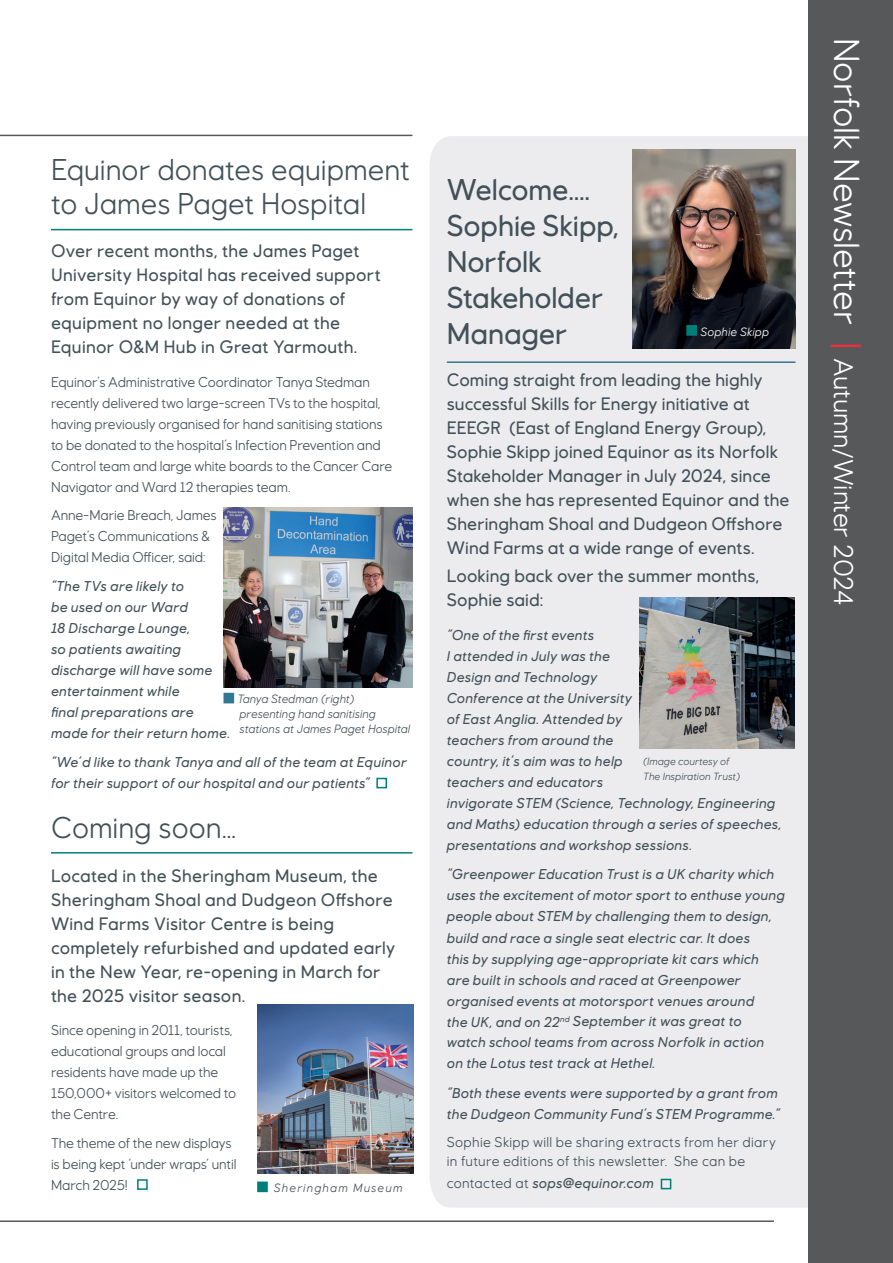
<style>
.page{position:relative;width:893px;height:1263px;background:#fff}
.page>*{position:absolute;margin:0;border:0;box-sizing:border-box;transform-origin:0 0}
.t1{font:36px "Equinor";letter-spacing:-.005em;color:#fff}
.t2{font:30px/34.5px "Equinor";color:#425159}
.t3{font:500 30px/36px "Equinor";letter-spacing:-.005em;color:#425159}
.t4{font:500 18px/24px "Equinor";letter-spacing:.01em;color:#425159}
.t5{font:italic 500 14.25px/21px "Equinor";letter-spacing:.015em;color:#425159}
.t6{font:14.25px/21px "Equinor";letter-spacing:-.01em;color:#425159}
.t7{font:14.25px/19.5px "Equinor";letter-spacing:.02em;color:#425159}
.t8{font:italic 12px/15px "Equinor";color:#425159}
.t9{font:italic 12px "Equinor";letter-spacing:.1em;color:#425159}
.t10{font:italic 12px "Equinor";letter-spacing:.01em;color:#fff}
.t11{font:italic 10.5px/15px "Equinor";color:#425159}
.s1{font-weight:400;font-style:normal}
.s2{color:#ee2c3d}
.s3{font-size:27px}
</style>
<div class="page">
<div style="left:137px;top:1179px;width:11px;height:11px;border:2px solid #007f7a"></div>
<div style="left:430px;top:136px;width:378px;height:1071px;background:#ececee"></div>
<div style="left:661px;top:1179px;width:10px;height:10px;border:2px solid #007f7a"></div>
<div style="left:376px;top:778px;width:11px;height:10px;border:2px solid #007f7a"></div>
<div style="left:808px;top:0;width:85px;height:1263px;background:#57585a"></div>
<hr style="left:0;top:135px;width:412px;height:1px;background:#57585a">
<hr style="left:0;top:1220px;width:774px;height:2px;background:#57585a">
<div style="left:223px;top:693px;width:11px;height:10px;background:#327893;border:2px solid #327893"></div>
<div style="left:257px;top:1181px;width:11px;height:11px;background:#007f7a;border:2px solid #007f7a"></div>
<hr style="left:51px;top:229px;width:361px;height:1px;background:#007f7a">
<hr style="left:51px;top:852px;width:361px;height:1px;background:#007f7a">
<hr style="left:447px;top:361px;width:348px;height:2px;background:#327893">
<img style="left:223px;top:508px;width:189px;height:180px">
<img style="left:640px;top:597px;width:154px;height:152px">
<img style="left:632px;top:150px;width:163px;height:199px">
<div style="left:686px;top:325px;width:11px;height:11px;background:#007f7a;border:2px solid #007f7a"></div>
<img style="left:257px;top:1005px;width:156px;height:169px">
<h2 class="t2" style="left:51px;top:152px;width:361px">Equinor donates equipment to James Paget Hospital</h2>
<p class="t4" style="left:51px;top:239px;width:331px">Over recent months, the James Paget University Hospital has received support from Equinor by way of donations of equipment no longer needed at the Equinor O&amp;M Hub in Great Yarmouth.</p>
<p class="t6" style="left:51px;top:371px;width:343px">Equinor’s Administrative Coordinator Tanya Stedman recently delivered two large-screen TVs to the hospital, having previously organised for hand sanitising stations to be donated to the hospital’s Infection Prevention and Control team and large white boards to the Cancer Care Navigator and Ward 12 therapies team.</p>
<p class="t6" style="left:51px;top:505px;width:167px">Anne-Marie Breach, James<br>Paget’s Communications &amp;<br>Digital Media Officer, said:</p>
<p class="t5" style="left:51px;top:575px;width:181px">“The TVs are likely to<br>be used on our Ward<br>18 Discharge Lounge,<br>so patients awaiting discharge will have some entertainment while<br>final preparations are made for their return home.</p>
<p class="t5" style="left:51px;top:752px;width:357px">“We’d like to thank Tanya and all of the team at Equinor for their support of our hospital and our patients”</p>
<p class="t8" style="left:237px;top:692px;width:174px">Tanya Stedman (right) presenting hand sanitising stations at James Paget Hospital</p>
<h2 class="t2" style="left:51px;top:810px;width:187px">Coming soon…</h2>
<p class="t4" style="left:51px;top:863px;width:346px">Located in the Sheringham Museum, the Sheringham Shoal and Dudgeon Offshore Wind Farms Visitor Centre is being completely refurbished and updated early in the New Year, re-opening in March for the 2025 visitor season.</p>
<p class="t6" style="left:51px;top:1020px;width:187px">Since opening in 2011, tourists, educational groups and local residents have made up the<br>150,000+ visitors welcomed to the Centre.</p>
<p class="t6" style="left:51px;top:1132px;width:187px">The theme of the new displays is being kept ‘under wraps’ until<br>March 2025!</p>
<p class="t9" style="left:274px;top:1181px;width:130px">Sheringham Museum</p>
<h2 class="t3" style="left:447px;top:171px;width:174px">Welcome….<br>Sophie Skipp,<br>Norfolk<br>Stakeholder<br>Manager</h2>
<p class="t4" style="left:447px;top:367px;width:344px">Coming straight from leading the highly successful Skills for Energy initiative at EEEGR (East of England Energy Group), Sophie Skipp joined Equinor as its Norfolk Stakeholder Manager in July 2024, since when she has represented Equinor and the Sheringham Shoal and Dudgeon Offshore Wind Farms at a wide range of events.</p>
<p class="t4" style="left:447px;top:564px;width:314px">Looking back over the summer months,<br>Sophie said:</p>
<p class="t5" style="left:447px;top:624px;width:336px">“One of the first events<br>I attended in July was the<br>Design and Technology<br>Conference at the University<br>of East Anglia. Attended by<br>teachers from around the<br>country, it’s aim was to help<br>teachers and educators<br>invigorate STEM (Science, Technology, Engineering and Maths) education through a series of speeches, presentations and workshop sessions.</p>
<p class="t5" style="left:447px;top:864px;width:340px">“Greenpower Education Trust is a UK charity which uses the excitement of motor sport to enthuse young people about STEM by challenging them to design, build and race a single seat electric car. It does<br>this by supplying age-appropriate kit cars which are built in schools and raced at Greenpower organised events at motorsport venues around<br>the UK, and on 22<sup>nd</sup> September it was great to<br>watch school teams from across Norfolk in action<br>on the Lotus test track at Hethel.</p>
<p class="t5" style="left:447px;top:1082px;width:335px">“Both these events were supported by a grant from the Dudgeon Community Fund’s STEM Programme.”</p>
<p class="t7" style="left:447px;top:1132px;width:331px">Sophie Skipp will be sharing extracts from her diary in future editions of this newsletter. She can be</p>
<p class="t5" style="left:447px;top:1172px;width:209px"><span class="s1">contacted at</span> sops@equinor.com</p>
<p class="t10" style="left:700px;top:324px;width:70px">Sophie Skipp</p>
<p class="t11" style="left:643px;top:754px;width:98px">(Image courtesy of<br>The Inspiration Trust)</p>
<h1 class="t1" style="left:868px;top:38px;width:569px;rotate:90deg">Norfolk Newsletter <span class="s2">|</span> <span class="s3">Autumn/Winter 2024</span></h1>
</div>
